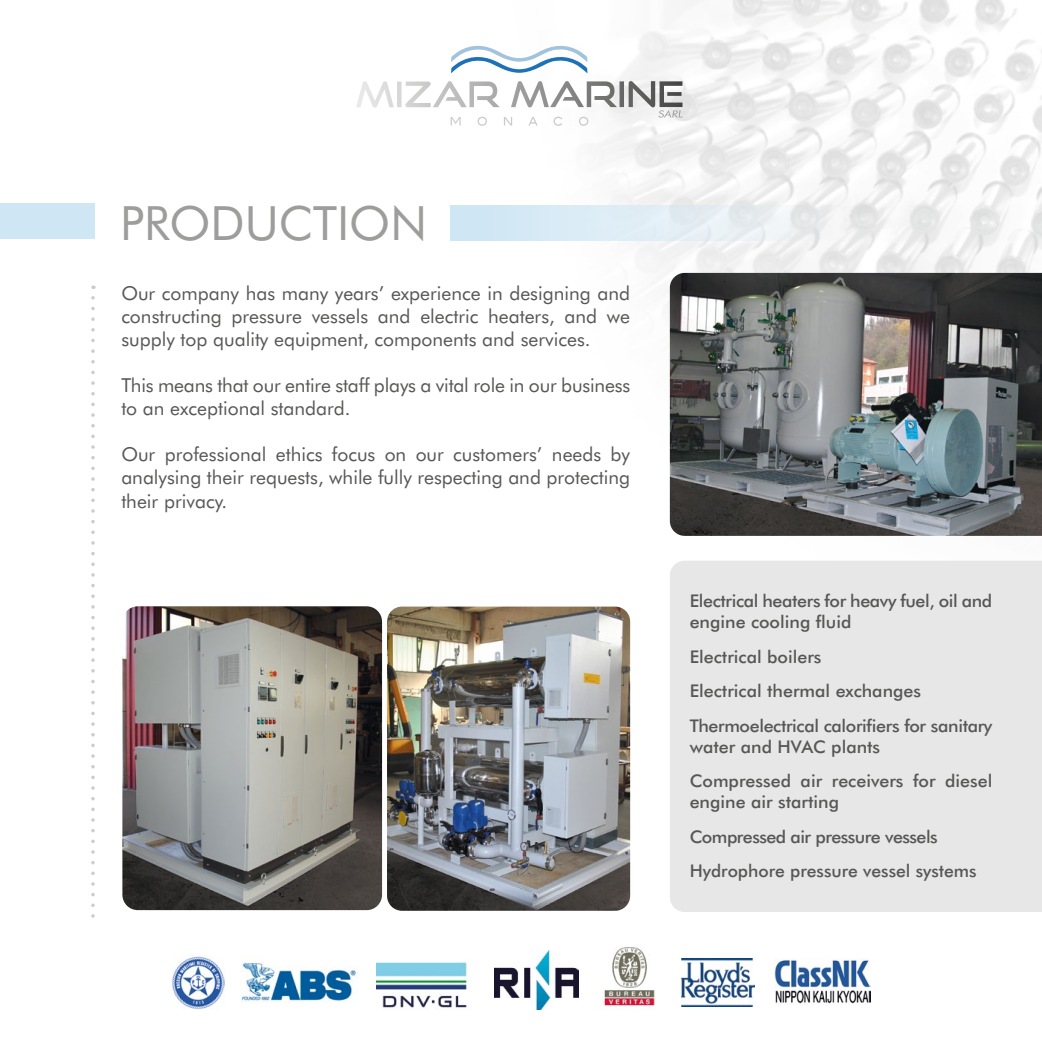
<style>
.page{position:relative;width:1042px;height:1042px;background:#fff}
.page>*{position:absolute;margin:0;border:0;box-sizing:border-box;transform-origin:0 0}
.t1{font:47.25px "Futura BT";color:#9d9d9c}
.t2{font:19.25px/23.1px "Futura BT";color:#575756;text-align:justify}
.t3{font:500 17.5px/34.5px "Futura BT";color:#575756}
.t4{font:500 17.5px/21px "Futura BT";letter-spacing:-.02em;color:#575756}
</style>
<div class="page">
<img style="left:1px;top:0;width:1041px;height:911px">
<svg style="left:451px;top:46px;width:136px;height:27px"></svg>
<svg style="left:451px;top:117px;width:10px;height:9px"></svg>
<svg style="left:477px;top:117px;width:10px;height:9px"></svg>
<svg style="left:504px;top:117px;width:8px;height:9px"></svg>
<svg style="left:528px;top:117px;width:10px;height:9px"></svg>
<svg style="left:553px;top:117px;width:9px;height:9px"></svg>
<svg style="left:579px;top:117px;width:9px;height:9px"></svg>
<svg style="left:356px;top:81px;width:38px;height:27px"></svg>
<hr style="left:397px;top:82px;width:4px;height:25px;background:#d7d7d7">
<svg style="left:405px;top:81px;width:95px;height:26px"></svg>
<svg style="left:511px;top:81px;width:106px;height:26px"></svg>
<div style="left:619px;top:81px;width:5px;height:26px;background:#686767"></div>
<svg style="left:628px;top:81px;width:55px;height:37px"></svg>
<hr style="left:0;top:205px;width:2px;height:36px;background:#cfe6f4">
<svg style="left:450px;top:205px;width:592px;height:36px"></svg>
<svg style="left:91px;top:298px;width:4px;height:620px"></svg>
<div style="left:0;top:204px;width:95px;height:35px;background:#cfe6f4"></div>
<img style="left:387px;top:606px;width:243px;height:305px">
<img style="left:122px;top:606px;width:260px;height:304px">
<img style="left:670px;top:273px;width:372px;height:263px">
<div style="left:670px;top:561px;width:372px;height:351px;background:#e7e7e7"></div>
<img style="left:241px;top:962px;width:115px;height:40px">
<img style="left:376px;top:962px;width:92px;height:47px">
<img style="left:495px;top:951px;width:83px;height:59px">
<img style="left:604px;top:947px;width:51px;height:59px">
<img style="left:681px;top:958px;width:73px;height:48px">
<img style="left:774px;top:958px;width:96px;height:46px">
<img style="left:171px;top:956px;width:53px;height:53px">
<h1 class="t1" style="left:120px;top:194px;width:308px">PRODUCTION</h1>
<p class="t2" style="left:121px;top:282px;width:510px">Our company has many years’ experience in designing and constructing pressure vessels and electric heaters, and we supply top quality equipment, components and services.</p>
<p class="t2" style="left:121px;top:374px;width:510px">This means that our entire staff plays a vital role in our business to an exceptional standard.</p>
<p class="t2" style="left:121px;top:443px;width:510px">Our professional ethics focus on our customers’ needs by analysing their requests, while fully respecting and protecting their privacy.</p>
<p class="t4" style="left:690px;top:590px;width:304px">Electrical heaters for heavy fuel, oil and engine cooling fluid</p>
<p class="t3" style="left:690px;top:639px;width:304px">Electrical boilers<br>Electrical thermal exchanges<br>Thermoelectrical calorifiers for sanitary</p>
<p class="t3" style="left:690px;top:729px;width:304px">water and HVAC plants<br>Compressed air receivers for diesel</p>
<p class="t3" style="left:690px;top:784px;width:288px">engine air starting<br>Compressed air pressure vessels<br>Hydrophore pressure vessel systems</p>
</div>
